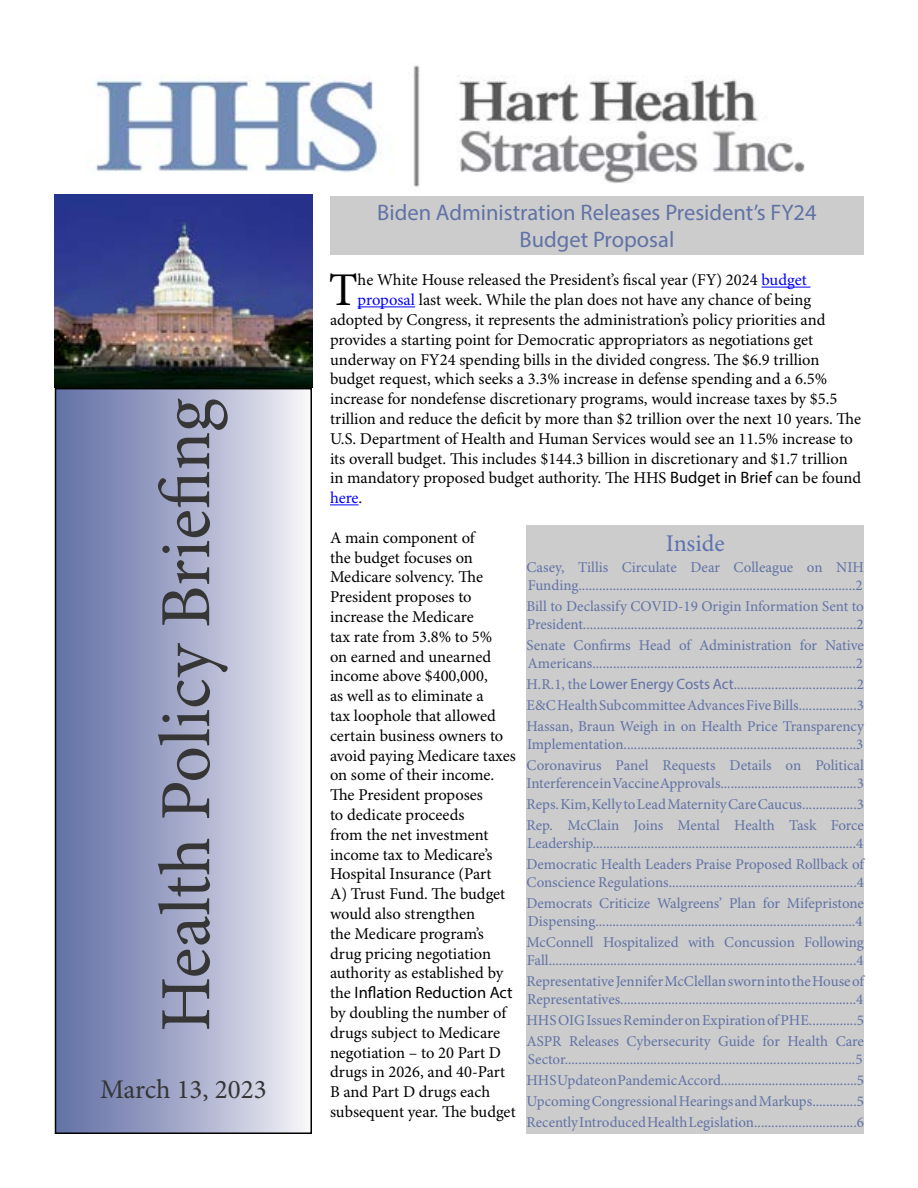
<style>
.page{position:relative;width:918px;height:1188px;background:#fff}
.page>*{position:absolute;margin:0;border:0;box-sizing:border-box;transform-origin:0 0}
.t1{font:72px "Minion Pro";color:#363636}
.t2{font:46.95px "Minion Pro";color:#000}
.t3{font:27px "Minion Pro";letter-spacing:-.005em;color:#363636}
.t4{font:24px "Minion Pro";color:#5c72ae}
.t5{font:22.5px/27px "Myriad Pro";color:#6172a6;text-align:center}
.t6{font:16.5px/19.8px "Minion Pro";color:#000}
.t7{font:16.5px "Myriad Pro";color:#000}
.t8{font:16.5px "Minion Pro";color:#00f}
.t9{font:15px/21px "Minion Pro";color:#6172a6}
.s1{color:#00f}
.s2{font-family:"Myriad Pro"}
.s3{color:#000}
.s4{font-family:"Minion Pro"}
</style>
<div class="page">
<div style="left:56px;top:389px;width:255px;height:744px;background:linear-gradient(to right,#5e6ba2,#f3f1f7)"></div>
<div style="left:55px;top:388px;width:257px;height:746px;border:2px solid #000"></div>
<div style="left:526px;top:526px;width:338px;height:608px;background:#ccc"></div>
<img style="left:95px;top:65px;width:710px;height:122px">
<div style="left:330px;top:196px;width:534px;height:58px;background:#ccc"></div>
<img style="left:54px;top:194px;width:258px;height:194px">
<hr style="left:761px;top:287px;width:49px;height:1px;background:#00f">
<hr style="left:358px;top:306px;width:57px;height:1px;background:#00f">
<svg style="left:330px;top:504px;width:29px;height:1px"></svg>
<h1 class="t1" style="left:143px;top:1032px;width:635px;rotate:-90deg">Health Policy Briefing</h1>
<h3 class="t3" style="left:100px;top:1073px;width:168px">March 13, 2023</h3>
<h3 class="t5" style="left:377px;top:198px;width:441px">Biden Administration Releases President’s FY24<br>Budget Proposal</h3>
<h2 class="t2" style="left:329px;top:262px;width:30px">T</h2>
<p class="t6" style="left:358px;top:271px;width:451px">he White House released the President’s fiscal year (FY) 2024 <span class="s1">budget</span></p>
<p class="t6" style="left:358px;top:291px;width:455px"><span class="s1">proposal</span> last week. While the plan does not have any chance of being</p>
<p class="t6" style="left:330px;top:311px;width:497px">adopted by Congress, it represents the administration’s policy priorities and</p>
<p class="t6" style="left:330px;top:330px;width:485px">provides a starting point for Democratic appropriators as negotiations get</p>
<p class="t6" style="left:330px;top:350px;width:491px">underway on FY24 spending bills in the divided congress. The $6.9 trillion</p>
<p class="t6" style="left:330px;top:370px;width:499px">budget request, which seeks a 3.3% increase in defense spending and a 6.5%</p>
<p class="t6" style="left:330px;top:390px;width:509px">increase for nondefense discretionary programs, would increase taxes by $5.5</p>
<p class="t6" style="left:330px;top:410px;width:533px">trillion and reduce the deficit by more than $2 trillion over the next 10 years. The</p>
<p class="t6" style="left:330px;top:429px;width:525px">U.S. Department of Health and Human Services would see an 11.5% increase to</p>
<p class="t6" style="left:330px;top:449px;width:519px">its overall budget. This includes $144.3 billion in discretionary and $1.7 trillion</p>
<p class="t6" style="left:330px;top:469px;width:533px">in mandatory proposed budget authority. The HHS <span class="s2">Budget in Brief</span> can be found</p>
<p class="t8" style="left:330px;top:488px;width:34px">here<span class="s3">.</span></p>
<p class="t6" style="left:330px;top:528px;width:187px">A main component of<br>the budget focuses on<br>Medicare solvency. The<br>President proposes to increase the Medicare<br>tax rate from 3.8% to 5%<br>on earned and unearned income above $400,000,<br>as well as to eliminate a<br>tax loophole that allowed certain business owners to avoid paying Medicare taxes on some of their income.<br>The President proposes<br>to dedicate proceeds<br>from the net investment income tax to Medicare’s<br>Hospital Insurance (Part<br>A) Trust Fund. The budget would also strengthen<br>the Medicare program’s drug pricing negotiation authority as established by</p>
<p class="t7" style="left:330px;top:983px;width:184px"><span class="s4">the</span> Inflation Reduction Act</p>
<p class="t6" style="left:330px;top:1004px;width:187px">by doubling the number of drugs subject to Medicare negotiation – to 20 Part D drugs in 2026, and 40-Part<br>B and Part D drugs each subsequent year. The budget</p>
<h3 class="t4" style="left:666px;top:528px;width:60px">Inside</h3>
<p class="t9" style="left:526px;top:558px;width:339px;line-height:18px">Casey, Tillis Circulate Dear Colleague on NIH<br>Funding.................................................................................2</p>
<p class="t9" style="left:526px;top:597px;width:339px;line-height:18px">Bill to Declassify COVID-19 Origin Information Sent to<br>President................................................................................2</p>
<p class="t9" style="left:526px;top:636px;width:339px;line-height:18px">Senate Confirms Head of Administration for Native<br>Americans.............................................................................2</p>
<p class="t9" style="left:526px;top:674px;width:339px;text-align:justify">H.R.1, the <span class="s2">Lower Energy Costs Act</span>....................................2<br>E&amp;C Health Subcommittee Advances Five Bills.................3<br>Hassan, Braun Weigh in on Health Price Transparency</p>
<p class="t9" style="left:526px;top:734px;width:339px">Implementation....................................................................3<br>Coronavirus Panel Requests Details on Political</p>
<p class="t9" style="left:526px;top:773px;width:339px;text-align:justify">Interference in Vaccine Approvals........................................3<br>Reps. Kim, Kelly to Lead Maternity Care Caucus................3<br>Rep. McClain Joins Mental Health Task Force</p>
<p class="t9" style="left:526px;top:833px;width:339px">Leadership.............................................................................4<br>Democratic Health Leaders Praise Proposed Rollback of</p>
<p class="t9" style="left:526px;top:872px;width:339px">Conscience Regulations.......................................................4<br>Democrats Criticize Walgreens’ Plan for Mifepristone</p>
<p class="t9" style="left:526px;top:911px;width:339px">Dispensing............................................................................4<br>McConnell Hospitalized with Concussion Following</p>
<p class="t9" style="left:526px;top:950px;width:339px">Fall..........................................................................................4<br>Representative Jennifer McClellan sworn into the House of</p>
<p class="t9" style="left:526px;top:989px;width:339px;text-align:justify">Representatives.....................................................................4<br>HHS OIG Issues Reminder on Expiration of PHE..............5<br>ASPR Releases Cybersecurity Guide for Health Care</p>
<p class="t9" style="left:526px;top:1049px;width:339px;text-align:justify">Sector.....................................................................................5<br>HHS Update on Pandemic Accord........................................5<br>Upcoming Congressional Hearings and Markups.............5<br>Recently Introduced Health Legislation..............................6</p>
</div>
